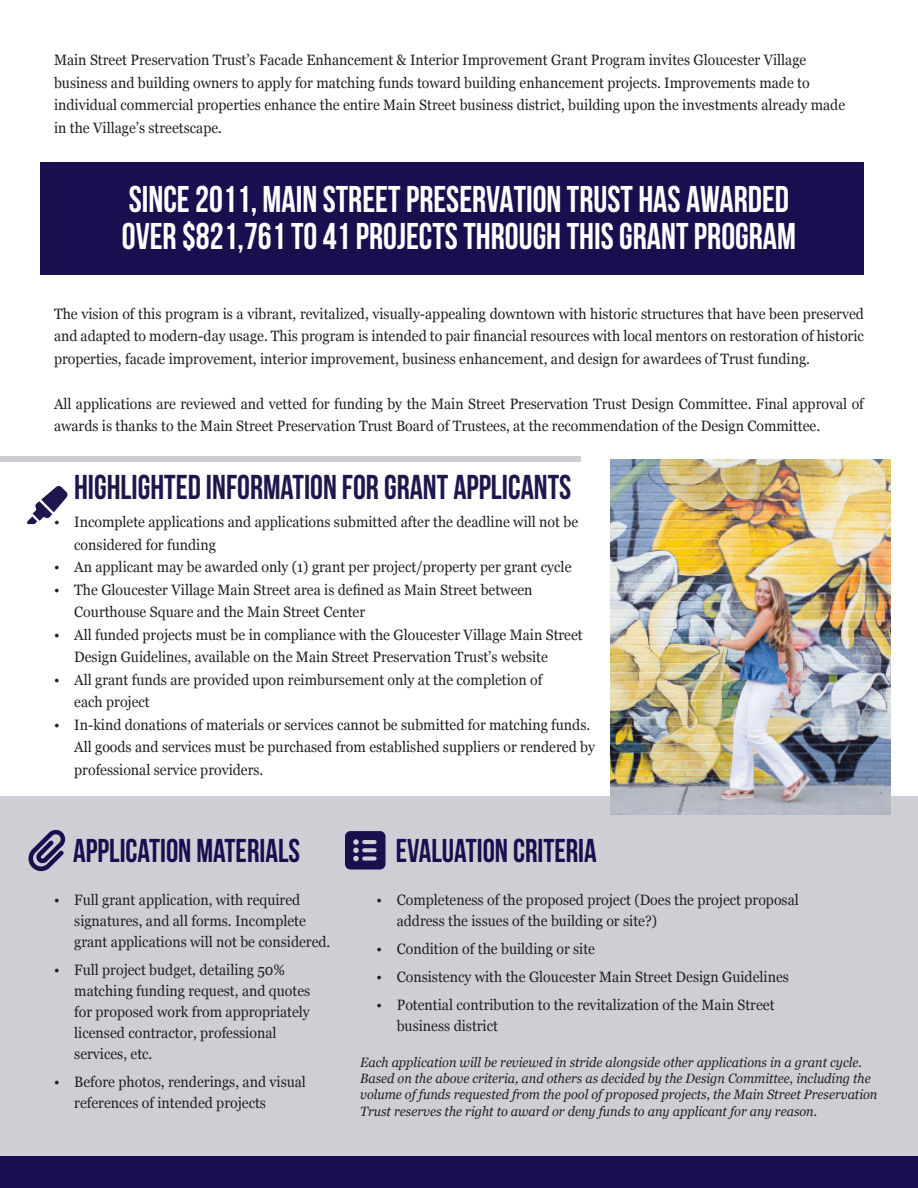
<style>
.page{position:relative;width:918px;height:1188px;background:#fff}
.page>*{position:absolute;margin:0;border:0;box-sizing:border-box;transform-origin:0 0}
.t1{font:700 37.2px/37.2px "Bebas Neue";color:#fff;scale:.94 1}
.t2{font:700 34.5px "Bebas Neue";color:#1d174e;scale:.94 1}
.t3{font:700 33px "Bebas Neue";color:#180f4f;scale:.94 1}
.t4{font:15px/22.5px "Georgia";color:#231f20;scale:.94 1}
.t5{font:italic 13.5px/16.2px "Georgia";color:#231f20;scale:.94 1}
</style>
<div class="page">
<div style="left:40px;top:162px;width:824px;height:112px;background:#180f4f"></div>
<div style="left:0;top:796px;width:918px;height:361px;background:#cecfd4"></div>
<img style="left:611px;top:459px;width:280px;height:355px">
<div style="left:0;top:456px;width:580px;height:6px;background:#cecfd4"></div>
<div style="left:0;top:1157px;width:918px;height:31px;background:#180f4f"></div>
<svg style="left:28px;top:830px;width:37px;height:41px"></svg>
<svg style="left:27px;top:486px;width:41px;height:38px"></svg>
<svg style="left:345px;top:831px;width:41px;height:39px;background:#3a3368"></svg>
<p class="t4" style="left:54px;top:48px;width:843px">Main Street Preservation Trust’s Facade Enhancement &amp; Interior Improvement Grant Program invites Gloucester Village business and building owners to apply for matching funds toward building enhancement projects. Improvements made to individual commercial properties enhance the entire Main Street business district, building upon the investments already made in the Village’s streetscape.</p>
<h1 class="t1" style="left:122px;top:180px;width:719px">SINCE 2011, MAIN STREET PRESERVATION TRUST HAS AWARDED<br>OVER $821,761 TO 41 PROJECTS THROUGH THIS GRANT PROGRAM</h1>
<p class="t4" style="left:54px;top:302px;width:863px;text-align:justify">The vision of this program is a vibrant, revitalized, visually-appealing downtown with historic structures that have been preserved and adapted to modern-day usage. This program is intended to pair financial resources with local mentors on restoration of historic properties, facade improvement, interior improvement, business enhancement, and design for awardees of Trust funding.</p>
<p class="t4" style="left:54px;top:392px;width:863px">All applications are reviewed and vetted for funding by the Main Street Preservation Trust Design Committee. Final approval of awards is thanks to the Main Street Preservation Trust Board of Trustees, at the recommendation of the Design Committee.</p>
<h2 class="t2" style="left:74px;top:468px;width:531px">HIGHLIGHTED INFORMATION FOR GRANT APPLICANTS</h2>
<p class="t4" style="left:74px;top:510px;width:538px;text-indent:-20px">• Incomplete applications and applications submitted after the deadline will not be considered for funding</p>
<p class="t4" style="left:54px;top:555px;width:552px">• An applicant may be awarded only (1) grant per project/property per grant cycle</p>
<p class="t4" style="left:74px;top:578px;width:489px;text-indent:-20px">• The Gloucester Village Main Street area is defined as Main Street between<br>Courthouse Square and the Main Street Center</p>
<p class="t4" style="left:74px;top:623px;width:543px;text-indent:-20px">• All funded projects must be in compliance with the Gloucester Village Main Street<br>Design Guidelines, available on the Main Street Preservation Trust’s website</p>
<p class="t4" style="left:74px;top:668px;width:500px;text-indent:-20px">• All grant funds are provided upon reimbursement only at the completion of each project</p>
<p class="t4" style="left:74px;top:713px;width:555px;text-indent:-20px">• In-kind donations of materials or services cannot be submitted for matching funds.<br>All goods and services must be purchased from established suppliers or rendered by professional service providers.</p>
<h3 class="t3" style="left:73px;top:832px;width:243px">APPLICATION MATERIALS</h3>
<p class="t4" style="left:74px;top:889px;width:274px;line-height:21px;text-indent:-20px">• Full grant application, with required signatures, and all forms. Incomplete grant applications will not be considered.</p>
<p class="t4" style="left:74px;top:959px;width:253px;line-height:21px;text-indent:-20px">• Full project budget, detailing 50% matching funding request, and quotes for proposed work from appropriately licensed contractor, professional services, etc.</p>
<p class="t4" style="left:74px;top:1070px;width:248px;line-height:21px;text-indent:-20px">• Before photos, renderings, and visual references of intended projects</p>
<h3 class="t3" style="left:396px;top:832px;width:215px">EVALUATION CRITERIA</h3>
<p class="t4" style="left:397px;top:889px;width:429px;line-height:21px;text-indent:-20px">• Completeness of the proposed project (Does the project proposal address the issues of the building or site?)</p>
<p class="t4" style="left:376px;top:937px;width:234px">• Condition of the building or site</p>
<p class="t4" style="left:376px;top:965px;width:440px">• Consistency with the Gloucester Main Street Design Guidelines</p>
<p class="t4" style="left:397px;top:993px;width:403px;line-height:21px;text-indent:-20px">• Potential contribution to the revitalization of the Main Street business district</p>
<p class="t5" style="left:360px;top:1054px;width:552px">Each application will be reviewed in stride alongside other applications in a grant cycle.<br>Based on the above criteria, and others as decided by the Design Committee, including the volume of funds requested from the pool of proposed projects, the Main Street Preservation Trust reserves the right to award or deny funds to any applicant for any reason.</p>
</div>
